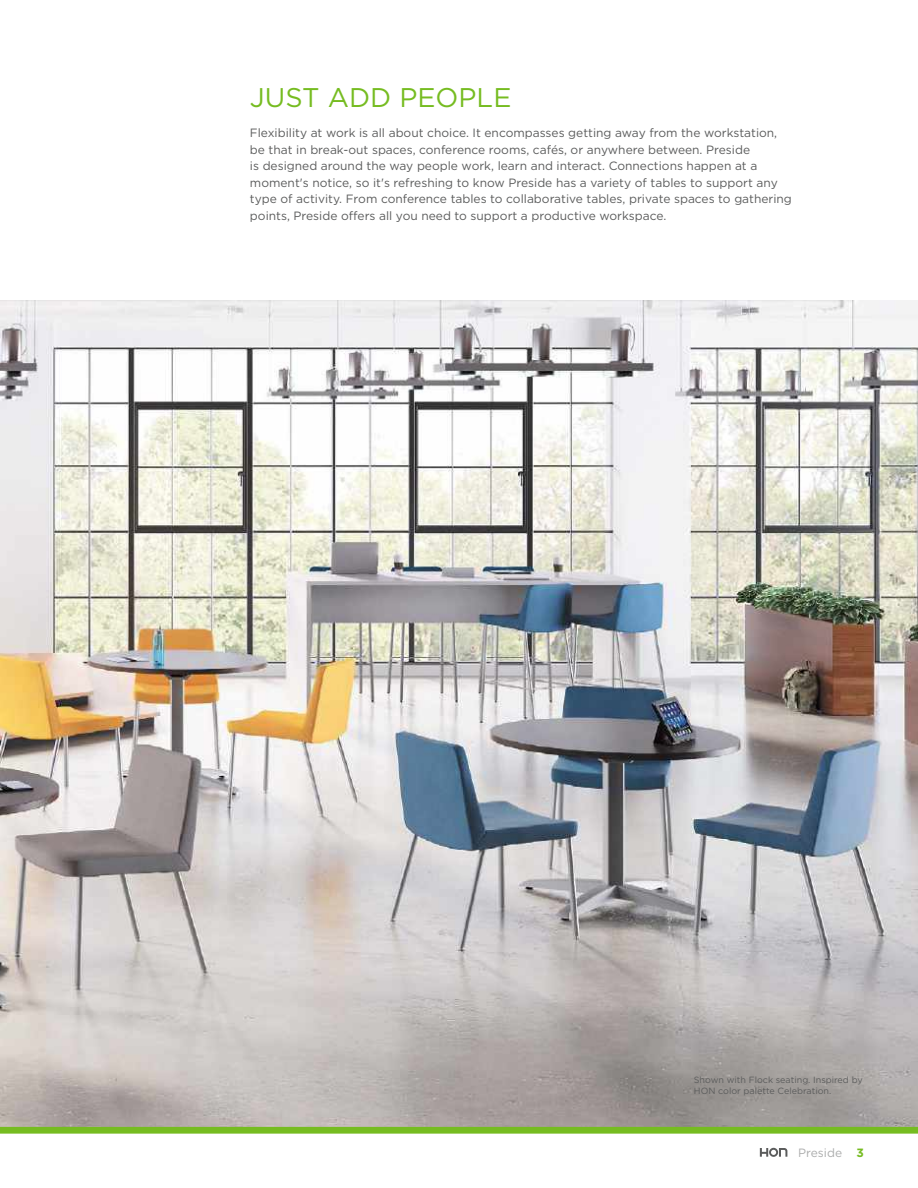
<style>
.page{position:relative;width:918px;height:1188px;background:#fff}
.page>*{position:absolute;margin:0;border:0;box-sizing:border-box;transform-origin:0 0}
.t1{font:27px "Gotham";color:#76bc21}
.t2{font:12px/16.5px "Gotham";color:#5b5c5c}
.t3{font:12px "Gotham";color:#acadad}
.t4{font:9px/10.8px "Gotham";color:#5b5c5c}
.s1{font-weight:700;color:#76bc21}
</style>
<div class="page">
<img style="left:0;top:300px;width:918px;height:827px">
<div style="left:0;top:1127px;width:918px;height:7px;background:#76bc21"></div>
<svg style="left:760px;top:1148px;width:27px;height:9px"></svg>
<h1 class="t1" style="left:250px;top:80px;width:263px">JUST ADD PEOPLE</h1>
<p class="t2" style="left:250px;top:125px;width:543px">Flexibility at work is all about choice. It encompasses getting away from the workstation, be that in break-out spaces, conference rooms, cafés, or anywhere between. Preside<br>is designed around the way people work, learn and interact. Connections happen at a moment's notice, so it's refreshing to know Preside has a variety of tables to support any type of activity. From conference tables to collaborative tables, private spaces to gathering points, Preside offers all you need to support a productive workspace.</p>
<p class="t4" style="left:694px;top:1074px;width:170px">Shown with Flock seating. Inspired by<br>HON color palette Celebration.</p>
<p class="t3" style="left:798px;top:1145px;width:67px">Preside <span class="s1">3</span></p>
</div>
